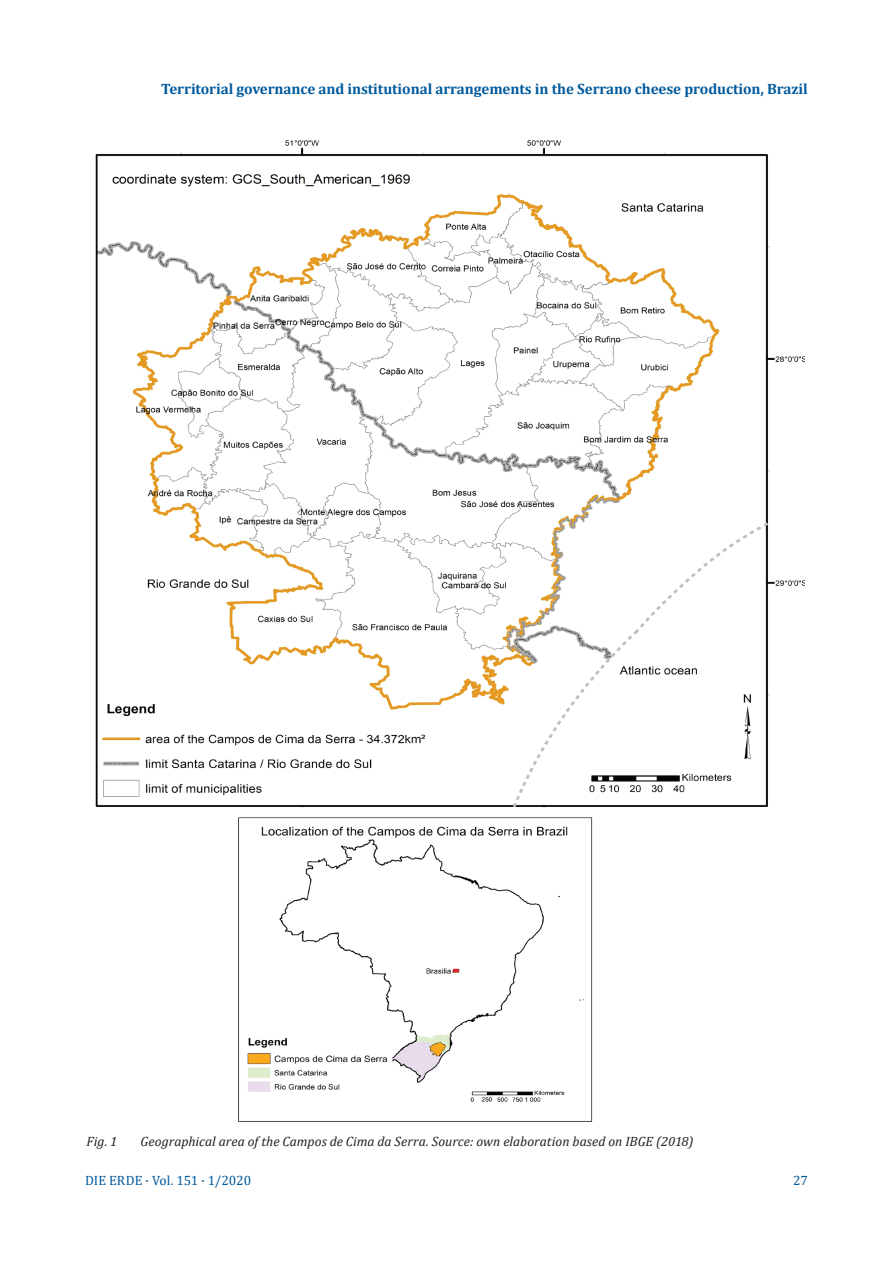
<style>
.page{position:relative;width:893px;height:1263px;background:#fff}
.page>*{position:absolute;margin:0;border:0;box-sizing:border-box;transform-origin:0 0}
.t1{font:700 15px "Cambria";letter-spacing:-.005em;color:#015a9d}
.t2{font:italic 13.5px "Cambria";color:#231f20}
.t3{font:13.5px "Cambria";letter-spacing:-.005em;color:#015a9d}
</style>
<div class="page">
<img style="left:95px;top:140px;width:709px;height:982px">
<p class="t1" style="left:161px;top:78px;width:648px">Territorial governance and institutional arrangements in the Serrano cheese production, Brazil</p>
<p class="t2" style="left:87px;top:1132px;width:32px">Fig. 1</p>
<p class="t2" style="left:141px;top:1132px;width:554px">Geographical area of the Campos de Cima da Serra. Source: own elaboration based on IBGE (2018)</p>
<p class="t3" style="left:85px;top:1172px;width:168px">DIE ERDE · Vol. 151 · 1/2020</p>
<p class="t3" style="left:793px;top:1172px;width:16px">27</p>
</div>
